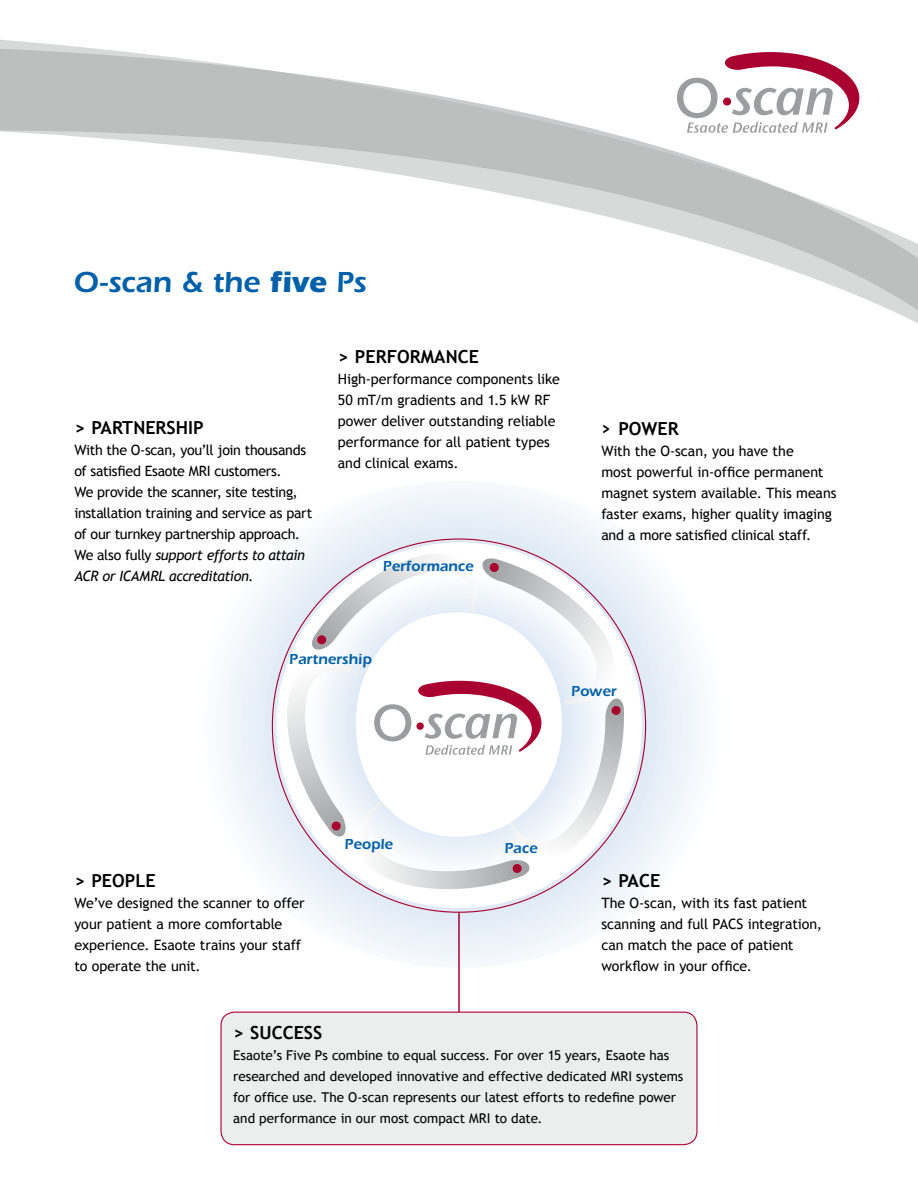
<style>
.page{position:relative;width:918px;height:1188px;background:#fff}
.page>*{position:absolute;margin:0;border:0;box-sizing:border-box;transform-origin:0 0}
.t1{font:600 30px "ITC Eras Std";letter-spacing:-.005em;color:#0060a9}
.t2{font:700 18px "Trebuchet MS";color:#000}
.t3{font:600 15px "ITC Eras Std";color:#0060a9}
.t4{font:14.25px/21px "Trebuchet MS";letter-spacing:-.01em;color:#000}
.t5{font:13.5px/21px "Trebuchet MS";color:#000}
.s1{font-weight:700}
.s2{font-style:italic}
.s3{font-size:19.5px}
</style>
<div class="page">
<svg style="left:0;top:39px;width:918px;height:284px"></svg>
<svg style="left:225px;top:488px;width:473px;height:474px"></svg>
<hr style="left:458px;top:912px;width:2px;height:146px;background:#a90230">
<div style="left:221px;top:1012px;width:476px;height:133px;background:#eceded;border-radius:14px"></div>
<div style="left:220px;top:1012px;width:478px;height:133px;border:1px solid #a90230;border-radius:14px"></div>
<svg style="left:280px;top:554px;width:345px;height:341px"></svg>
<h1 class="t1" style="left:74px;top:264px;width:295px">O-scan &amp; the <span class="s1">five</span> Ps</h1>
<p class="t2" style="left:74px;top:416px;width:131px">&gt; PARTNERSHIP</p>
<p class="t4" style="left:74px;top:440px;width:239px">With the O-scan, you’ll join thousands of satisfied Esaote MRI customers.<br>We provide the scanner, site testing, installation training and service as part of our turnkey partnership approach.<br>We also fully <span class="s2">support efforts to attain ACR or ICAMRL accreditation.</span></p>
<p class="t2" style="left:338px;top:345px;width:131px">&gt; PERFORMANCE</p>
<p class="t4" style="left:338px;top:369px;width:224px">High-performance components like<br>50 mT/m gradients and 1.5 kW RF power deliver outstanding reliable performance for all patient types and clinical exams.</p>
<p class="t3" style="left:383px;top:557px;width:92px">Performance</p>
<p class="t2" style="left:601px;top:418px;width:79px"><span class="s3">&gt;</span> POWER</p>
<p class="t4" style="left:601px;top:441px;width:237px">With the O-scan, you have the<br>most powerful in-office permanent magnet system available. This means faster exams, higher quality imaging and a more satisfied clinical staff.</p>
<p class="t3" style="left:289px;top:651px;width:84px">Partnership</p>
<p class="t3" style="left:571px;top:683px;width:47px">Power</p>
<p class="t2" style="left:74px;top:869px;width:81px">&gt; PEOPLE</p>
<p class="t4" style="left:74px;top:893px;width:232px">We’ve designed the scanner to offer your patient a more comfortable experience. Esaote trains your staff to operate the unit.</p>
<p class="t3" style="left:345px;top:836px;width:50px">People</p>
<p class="t3" style="left:504px;top:840px;width:35px">Pace</p>
<p class="t2" style="left:601px;top:869px;width:49px">&gt; PACE</p>
<p class="t4" style="left:601px;top:893px;width:222px">The O-scan, with its fast patient scanning and full PACS integration, can match the pace of patient workflow in your office.</p>
<p class="t2" style="left:233px;top:1021px;width:91px">&gt; SUCCESS</p>
<p class="t5" style="left:233px;top:1045px;width:452px">Esaote’s Five Ps combine to equal success. For over 15 years, Esaote has researched and developed innovative and effective dedicated MRI systems for office use. The O-scan represents our latest efforts to redefine power and performance in our most compact MRI to date.</p>
</div>
